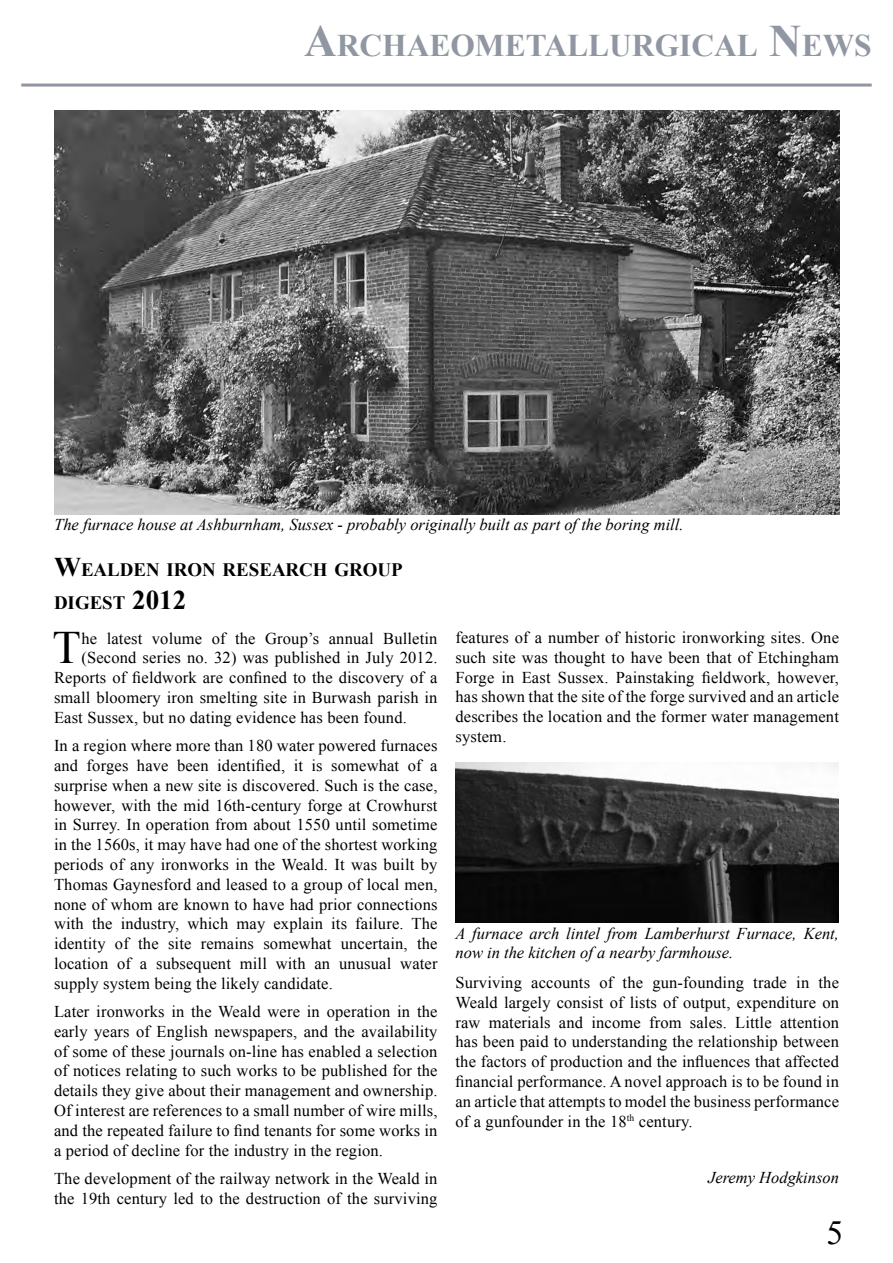
<style>
.page{position:relative;width:893px;height:1263px;background:#fff}
.page>*{position:absolute;margin:0;border:0;box-sizing:border-box;transform-origin:0 0}
.t1{font:46.35px "Times New Roman";color:#000}
.t2{font:33.75px "Times New Roman";color:#000}
.t3{font:700 31.5px "Times New Roman";color:#9097a2}
.t4{font:700 18.9px/32.4px "Times New Roman";color:#000}
.t5{font:16.5px/19.8px "Times New Roman";letter-spacing:.01em;color:#000;text-align:justify}
.t6{font:italic 16.5px/19.8px "Times New Roman";color:#000}
.s1{font-size:45px}
.s2{font-size:27px}
</style>
<div class="page">
<hr style="left:21px;top:84px;width:851px;height:3px;background:#9097a2">
<img style="left:54px;top:111px;width:785px;height:403px">
<img style="left:455px;top:762px;width:384px;height:161px">
<h3 class="t3" style="left:304px;top:24px;width:569px"><span class="s1">A</span>RCHAEOMETALLURGICAL <span class="s1">N</span>EWS</h3>
<p class="t6" style="left:54px;top:514px;width:631px">The furnace house at Ashburnham, Sussex - probably originally built as part of the boring mill.</p>
<p class="t4" style="left:54px;top:553px;width:350px"><span class="s2">W</span>EALDEN IRON RESEARCH GROUP<br>DIGEST <span class="s2">2012</span></p>
<h1 class="t1" style="left:53px;top:617px;width:30px">T</h1>
<p class="t5" style="left:81px;top:628px;width:358px">he latest volume of the Group’s annual Bulletin</p>
<p class="t5" style="left:81px;top:648px;width:358px">(Second series no. 32) was published in July 2012.</p>
<p class="t5" style="left:54px;top:667px;width:385px">Reports of fieldwork are confined to the discovery of a</p>
<p class="t5" style="left:54px;top:687px;width:385px">small bloomery iron smelting site in Burwash parish in</p>
<p class="t5" style="left:54px;top:707px;width:354px">East Sussex, but no dating evidence has been found.</p>
<p class="t5" style="left:54px;top:735px;width:385px">In a region where more than 180 water powered furnaces and forges have been identified, it is somewhat of a surprise when a new site is discovered. Such is the case, however, with the mid 16th-century forge at Crowhurst in Surrey. In operation from about 1550 until sometime in the 1560s, it may have had one of the shortest working periods of any ironworks in the Weald. It was built by Thomas Gaynesford and leased to a group of local men, none of whom are known to have had prior connections with the industry, which may explain its failure. The identity of the site remains somewhat uncertain, the location of a subsequent mill with an unusual water supply system being the likely candidate.</p>
<p class="t5" style="left:54px;top:1001px;width:385px">Later ironworks in the Weald were in operation in the early years of English newspapers, and the availability of some of these journals on-line has enabled a selection of notices relating to such works to be published for the details they give about their management and ownership.<br>Of interest are references to a small number of wire mills, and the repeated failure to find tenants for some works in a period of decline for the industry in the region.</p>
<p class="t5" style="left:54px;top:1168px;width:385px">The development of the railway network in the Weald in the 19th century led to the destruction of the surviving</p>
<p class="t5" style="left:455px;top:627px;width:385px">features of a number of historic ironworking sites. One such site was thought to have been that of Etchingham Forge in East Sussex. Painstaking fieldwork, however, has shown that the site of the forge survived and an article describes the location and the former water management system.</p>
<p class="t6" style="left:455px;top:923px;width:385px">A furnace arch lintel from Lamberhurst Furnace, Kent, now in the kitchen of a nearby farmhouse.</p>
<p class="t5" style="left:455px;top:972px;width:385px">Surviving accounts of the gun-founding trade in the Weald largely consist of lists of output, expenditure on raw materials and income from sales. Little attention has been paid to understanding the relationship between the factors of production and the influences that affected financial performance. A novel approach is to be found in an article that attempts to model the business performance of a gunfounder in the 18<sup>th</sup> century.</p>
<p class="t6" style="left:708px;top:1167px;width:132px">Jeremy Hodgkinson</p>
<h2 class="t2" style="left:826px;top:1210px;width:18px">5</h2>
</div>
